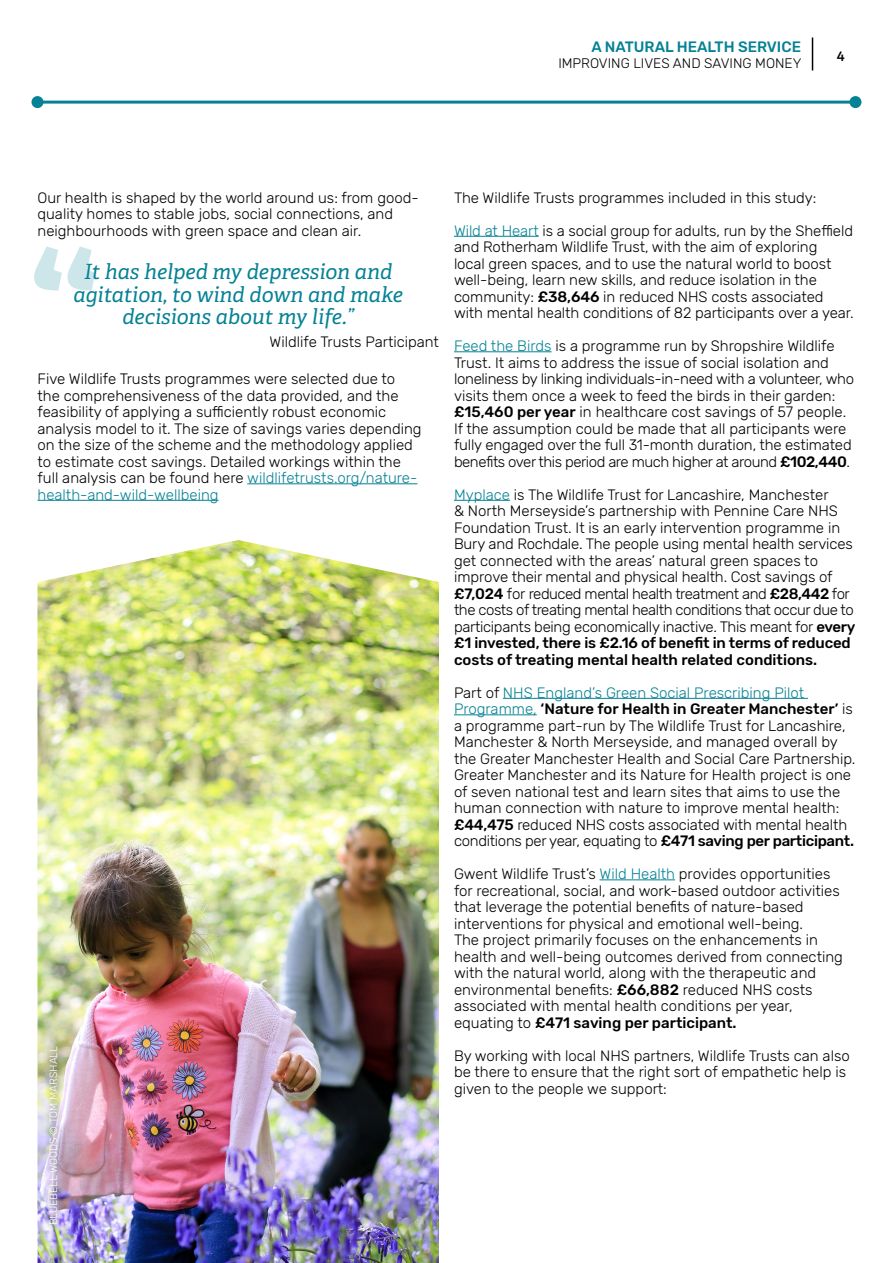
<style>
.page{position:relative;width:893px;height:1263px;background:#fff}
.page>*{position:absolute;margin:0;border:0;box-sizing:border-box;transform-origin:0 0}
.Body{font:italic 21px/22.5px "Adelle";color:#058295;text-align:center}
.Body-2{font:300 15px/16.5px "Rubik";color:#000}
.Quote_byline{font:300 15px "Rubik";color:#000}
.t1{font:500 15px "Rubik";color:#058295}
.t2{font:600 15px "Adelle";color:#000}
.t3{font:300 13.8px "Rubik";color:#000}
.Credit{font:300 10.5px "Rubik";color:#fff}
.s1{color:#058295}
.s2{font-weight:500}
</style>
<div class="page">
<hr style="left:812px;top:38px;width:1px;height:33px;background:#000">
<hr style="left:247px;top:483px;width:170px;height:1px;background:#058295">
<hr style="left:38px;top:500px;width:181px;height:1px;background:#058295">
<hr style="left:454px;top:236px;width:85px;height:1px;background:#058295">
<hr style="left:454px;top:351px;width:98px;height:1px;background:#058295">
<hr style="left:454px;top:500px;width:56px;height:1px;background:#058295">
<hr style="left:503px;top:698px;width:305px;height:1px;background:#058295">
<hr style="left:454px;top:714px;width:83px;height:1px;background:#058295">
<hr style="left:600px;top:879px;width:75px;height:1px;background:#058295">
<img style="left:38px;top:540px;width:401px;height:723px">
<div style="left:43px;top:1040px;width:21px;height:191px;background:#000;opacity:.75"></div>
<svg style="left:34px;top:246px;width:61px;height:45px"></svg>
<hr style="left:37px;top:101px;width:818px;height:3px;background:#058295">
<div style="left:849px;top:96px;width:12px;height:12px;background:#058295;border-radius:50%"></div>
<div style="left:32px;top:96px;width:12px;height:12px;background:#058295;border-radius:50%"></div>
<p class="t1" style="left:591px;top:38px;width:211px">A NATURAL HEALTH SERVICE</p>
<p class="t3" style="left:558px;top:56px;width:245px">IMPROVING LIVES AND SAVING MONEY</p>
<p class="t2" style="left:837px;top:45px;width:9px">4</p>
<p class="Body-2" style="left:38px;top:189px;width:383px">Our health is shaped by the world around us: from good&shy;quality homes to stable jobs, social connections, and neighbourhoods with green space and clean air.</p>
<p class="Body" style="left:73px;top:260px;width:331px">It has helped my depression and agitation, to wind down and make decisions about my life.”</p>
<p class="Quote_byline" style="left:270px;top:333px;width:171px">Wildlife Trusts Participant</p>
<p class="Body-2" style="left:38px;top:371px;width:386px">Five Wildlife Trusts programmes were selected due to<br>the comprehensiveness of the data provided, and the feasibility of applying a sufficiently robust economic analysis model to it. The size of savings varies depending on the size of the scheme and the methodology applied to estimate cost savings. Detailed workings within the full analysis can be found here <span class="s1">wildlifetrusts.org/nature&shy;health-and-wild-wellbeing</span></p>
<p class="Credit" style="left:48px;top:1225px;width:181px;rotate:-90deg">BLUEBELL WOODS © TOM MARSHALL</p>
<p class="Body-2" style="left:454px;top:189px;width:364px">The Wildlife Trusts programmes included in this study:</p>
<p class="Body-2" style="left:454px;top:222px;width:401px"><span class="s1">Wild at Heart</span> is a social group for adults, run by the Sheffield and Rotherham Wildlife Trust, with the aim of exploring<br>local green spaces, and to use the natural world to boost well-being, learn new skills, and reduce isolation in the community: <span class="s2">£38,646</span> in reduced NHS costs associated with mental health conditions of 82 participants over a year.</p>
<p class="Body-2" style="left:454px;top:338px;width:402px"><span class="s1">Feed the Birds</span> is a programme run by Shropshire Wildlife Trust. It aims to address the issue of social isolation and loneliness by linking individuals-in-need with a volunteer, who visits them once a week to feed the birds in their garden: <span class="s2">£15,460 per year</span> in healthcare cost savings of 57 people.<br>If the assumption could be made that all participants were fully engaged over the full 31-month duration, the estimated benefits over this period are much higher at around <span class="s2">£102,440</span>.</p>
<p class="Body-2" style="left:454px;top:486px;width:403px"><span class="s1">Myplace</span> is The Wildlife Trust for Lancashire, Manchester<br>&amp; North Merseyside’s partnership with Pennine Care NHS Foundation Trust. It is an early intervention programme in Bury and Rochdale. The people using mental health services get connected with the areas’ natural green spaces to improve their mental and physical health. Cost savings of <span class="s2">£7,024</span> for reduced mental health treatment and <span class="s2">£28,442</span> for the costs of treating mental health conditions that occur due to participants being economically inactive. This meant for <span class="s2">every £1 invested, there is £2.16 of benefit in terms of reduced costs of treating mental health related conditions.</span></p>
<p class="Body-2" style="left:454px;top:684px;width:403px">Part of <span class="s1">NHS England’s Green Social Prescribing Pilot Programme,</span> <span class="s2">‘Nature for Health in Greater Manchester’</span> is a programme part-run by The Wildlife Trust for Lancashire, Manchester &amp; North Merseyside, and managed overall by the Greater Manchester Health and Social Care Partnership.<br>Greater Manchester and its Nature for Health project is one of seven national test and learn sites that aims to use the human connection with nature to improve mental health: <span class="s2">£44,475</span> reduced NHS costs associated with mental health conditions per year, equating to <span class="s2">£471 saving per participant.</span></p>
<p class="Body-2" style="left:454px;top:866px;width:390px">Gwent Wildlife Trust’s <span class="s1">Wild Health</span> provides opportunities for recreational, social, and work-based outdoor activities that leverage the potential benefits of nature-based interventions for physical and emotional well-being.<br>The project primarily focuses on the enhancements in health and well-being outcomes derived from connecting with the natural world, along with the therapeutic and environmental benefits: <span class="s2">£66,882</span> reduced NHS costs associated with mental health conditions per year, equating to <span class="s2">£471 saving per participant.</span></p>
<p class="Body-2" style="left:454px;top:1047px;width:397px">By working with local NHS partners, Wildlife Trusts can also be there to ensure that the right sort of empathetic help is given to the people we support:</p>
</div>
